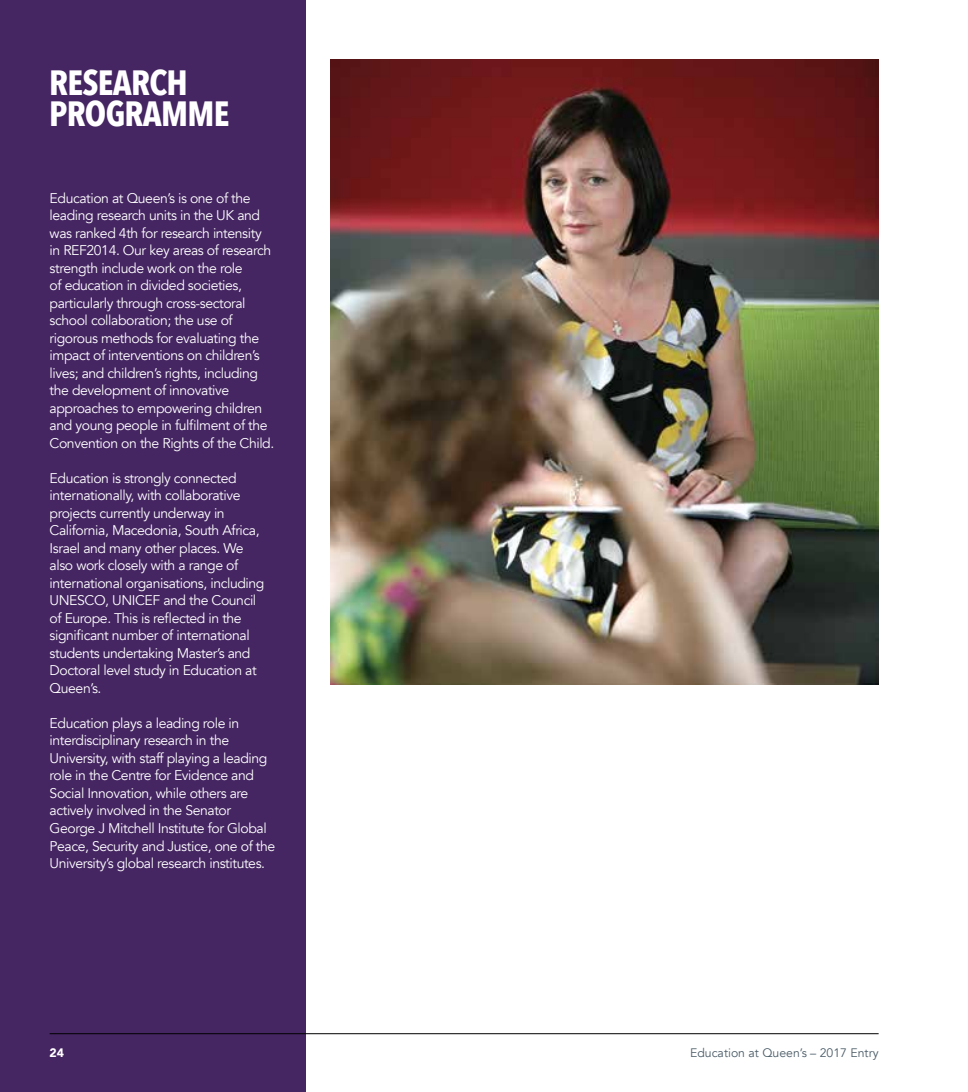
<style>
.page{position:relative;width:968px;height:1092px;background:#fff}
.page>*{position:absolute;margin:0;border:0;box-sizing:border-box;transform-origin:0 0}
.t1{font:700 35px/31.5px "Avenir Next Condensed";letter-spacing:-.02em;color:#fff}
.t2{font:14px/17.5px "Avenir";letter-spacing:-.03em;color:#fff}
.t3{font:12.25px "Avenir";color:#4b5c67}
.t4{font:900 12.25px "Avenir";color:#fff}
</style>
<div class="page">
<div style="left:0;top:0;width:305px;height:1091px;background:#452562"></div>
<img style="left:331px;top:60px;width:547px;height:625px">
<hr style="left:50px;top:1033px;width:828px;height:1px;background:#000">
<h1 class="t1" style="left:49px;top:66px;width:182px">RESEARCH<br>PROGRAMME</h1>
<p class="t2" style="left:50px;top:189px;width:226px">Education at Queen’s is one of the leading research units in the UK and was ranked 4th for research intensity in REF2014. Our key areas of research strength include work on the role<br>of education in divided societies, particularly through cross-sectoral school collaboration; the use of rigorous methods for evaluating the impact of interventions on children’s lives; and children’s rights, including the development of innovative approaches to empowering children and young people in fulfilment of the Convention on the Rights of the Child.</p>
<p class="t2" style="left:50px;top:469px;width:216px">Education is strongly connected internationally, with collaborative projects currently underway in California, Macedonia, South Africa, Israel and many other places. We also work closely with a range of international organisations, including UNESCO, UNICEF and the Council of Europe. This is reflected in the significant number of international students undertaking Master’s and Doctoral level study in Education at Queen’s.</p>
<p class="t2" style="left:50px;top:714px;width:227px">Education plays a leading role in interdisciplinary research in the University, with staff playing a leading role in the Centre for Evidence and Social Innovation, while others are actively involved in the Senator George J Mitchell Institute for Global Peace, Security and Justice, one of the University’s global research institutes.</p>
<p class="t4" style="left:50px;top:1042px;width:16px">24</p>
<p class="t3" style="left:690px;top:1045px;width:190px">Education at Queen’s – 2017 Entry</p>
</div>
